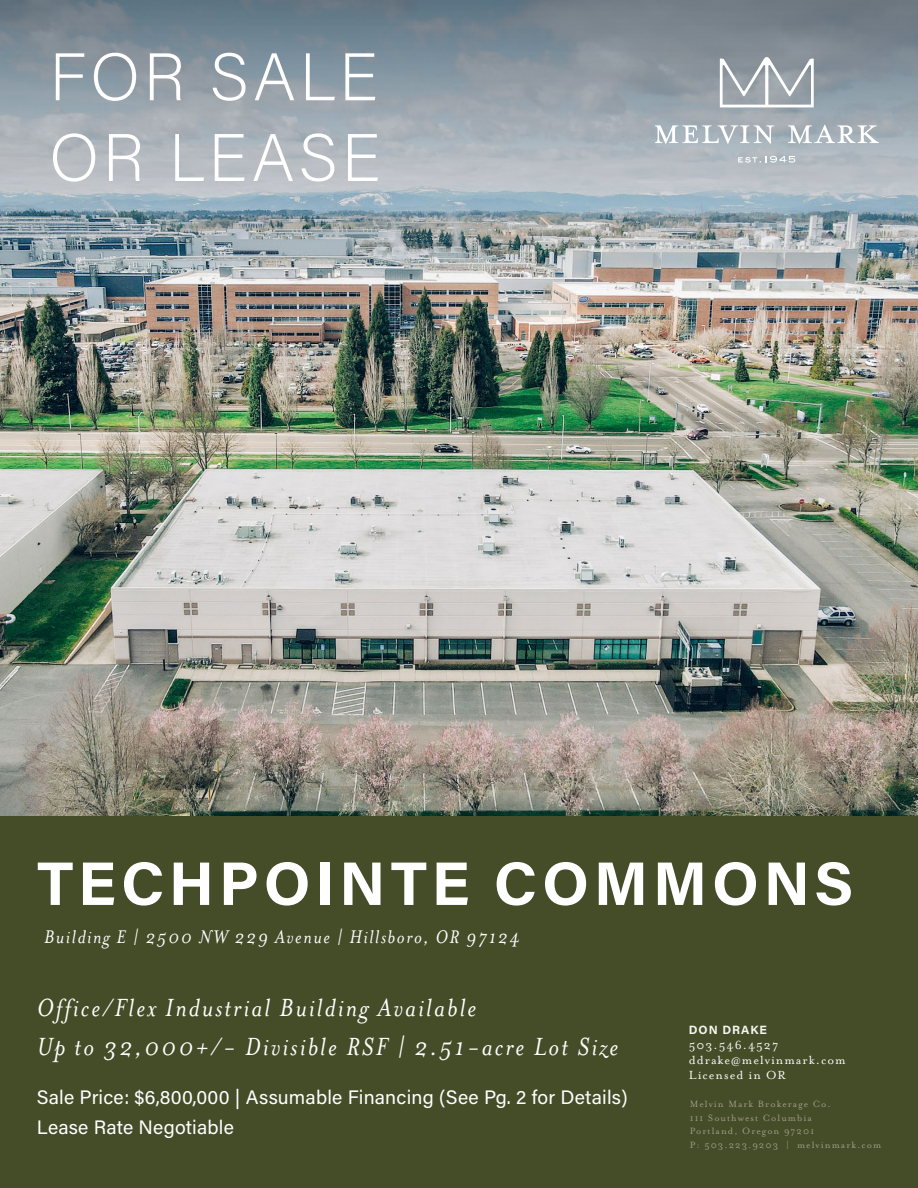
<style>
.page{position:relative;width:918px;height:1188px;background:#fff}
.page>*{position:absolute;margin:0;border:0;box-sizing:border-box;transform-origin:0 0}
.text{font:200 67.05px/80.7px "Acumin Pro";letter-spacing:.05em;color:#fff}
.text-2{font:700 61.5px "Acumin Pro";letter-spacing:.075em;color:#fff}
.text-3{font:italic 28.5px "Mrs Eaves OT";letter-spacing:.075em;color:#fff}
.text-4{font:italic 21px "Mrs Eaves OT";letter-spacing:.075em;color:#fff}
.t1{font:19.5px/30px "Acumin Pro";letter-spacing:.01em;color:#fff}
.t2{font:13.5px "Mrs Eaves OT";letter-spacing:.075em;color:#fbfbf9}
.t3{font:700 12px "Acumin Pro";letter-spacing:.075em;color:#f5f6f1}
.t4{font:10.5px "Mrs Eaves OT";letter-spacing:.1em;color:#9e9d89}
</style>
<div class="page">
<img style="left:0;top:318px;width:918px;height:498px">
<img style="left:0;top:0;width:918px;height:318px">
<div style="left:0;top:816px;width:918px;height:372px;background:#454c28"></div>
<svg style="left:656px;top:125px;width:118px;height:19px"></svg>
<svg style="left:788px;top:125px;width:90px;height:19px"></svg>
<svg style="left:738px;top:156px;width:57px;height:7px"></svg>
<svg style="left:720px;top:57px;width:94px;height:50px"></svg>
<p class="text" style="left:49px;top:34px;width:333px">FOR SALE<br>OR LEASE</p>
<p class="text-2" style="left:37px;top:840px;width:818px">TECHPOINTE COMMONS</p>
<p class="text-4" style="left:44px;top:925px;width:477px">Building E | 2500 NW 229 Avenue | Hillsboro, OR 97124</p>
<p class="text-3" style="left:37px;top:992px;width:441px">Office/Flex Industrial Building Available</p>
<p class="text-3" style="left:37px;top:1031px;width:583px">Up to 32,000+/- Divisible RSF | 2.51-acre Lot Size</p>
<p class="t1" style="left:37px;top:1082px;width:592px">Sale Price: $6,800,000 | Assumable Financing (See Pg. 2 for Details)<br>Lease Rate Negotiable</p>
<p class="t3" style="left:689px;top:1022px;width:79px">DON DRAKE</p>
<p class="t2" style="left:689px;top:1037px;width:91px">503.546.4527</p>
<p class="t2" style="left:689px;top:1052px;width:158px">ddrake@melvinmark.com</p>
<p class="t2" style="left:689px;top:1067px;width:98px">Licensed in OR</p>
<p class="t4" style="left:690px;top:1098px;width:142px">Melvin Mark Brokerage Co.</p>
<p class="t4" style="left:690px;top:1112px;width:123px">111 Southwest Columbia</p>
<p class="t4" style="left:690px;top:1125px;width:126px">Portland, Oregon 97201</p>
<p class="t4" style="left:690px;top:1139px;width:193px">P: 503.223.9203 | melvinmark.com</p>
</div>
